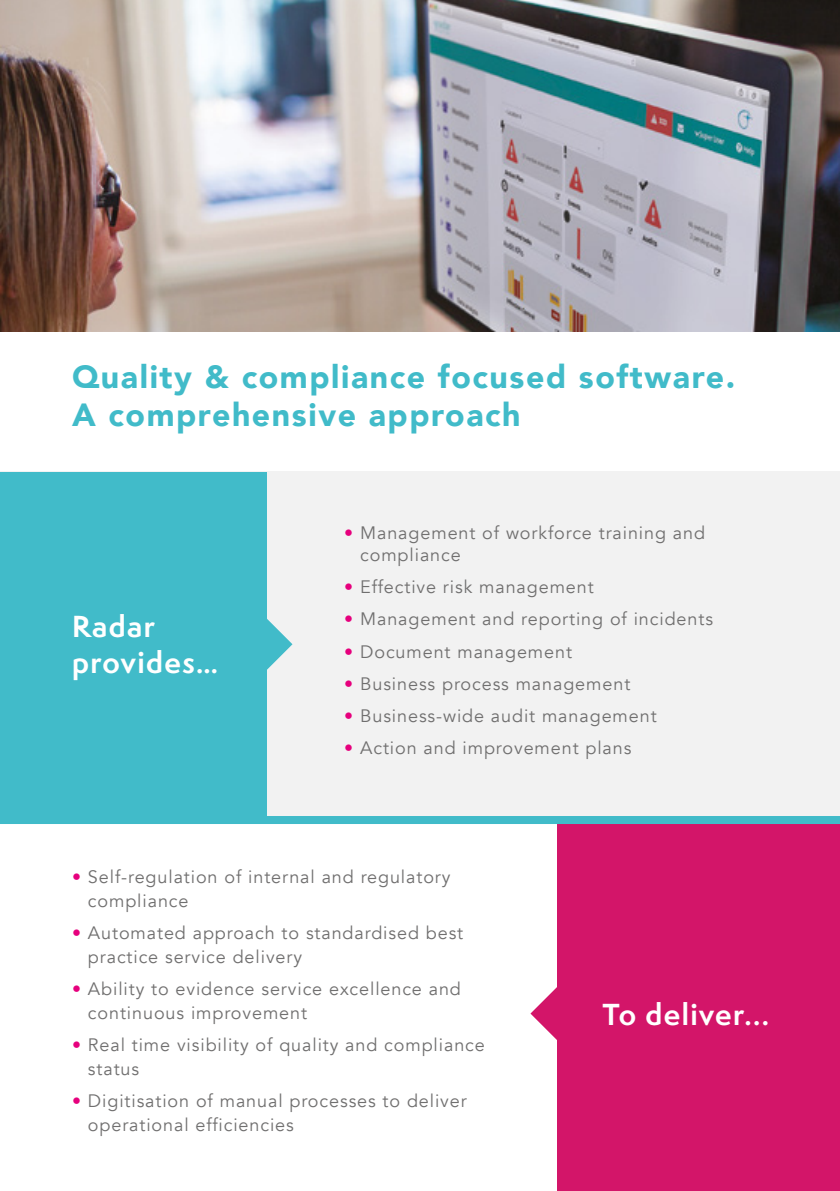
<style>
.page{position:relative;width:840px;height:1191px;background:#fff}
.page>*{position:absolute;margin:0;border:0;box-sizing:border-box;transform-origin:0 0}
.t1{font:900 32px/38.8px "Avenir";letter-spacing:.05em;color:#41bbc9}
.t2{font:700 28px/36px "Semplicita Pro";letter-spacing:.05em;color:#fff}
.t3{font:18px/24px "Avenir";letter-spacing:.05em;color:#706f6f}
.s1{color:#e6007d}
</style>
<div class="page">
<div style="left:0;top:471px;width:839px;height:346px;background:#f2f2f2"></div>
<div style="left:0;top:472px;width:266px;height:344px;background:#41bbc9"></div>
<div style="left:557px;top:819px;width:282px;height:372px;background:#d31569"></div>
<div style="left:0;top:816px;width:839px;height:8px;background:#41bbc9"></div>
<svg style="left:266px;top:611px;width:26px;height:66px"></svg>
<svg style="left:530px;top:987px;width:27px;height:53px"></svg>
<img style="left:0;top:0;width:839px;height:332px">
<h1 class="t1" style="left:72px;top:356px;width:664px">Quality &amp; compliance focused software.<br>A comprehensive approach</h1>
<h2 class="t2" style="left:72px;top:608px;width:147px">Radar provides…</h2>
<p class="t3" style="left:360px;top:522px;width:346px;line-height:22px;text-indent:-16px"><span class="s1">•</span> Management of workforce training and compliance</p>
<p class="t3" style="left:344px;top:575px;width:251px"><span class="s1">•</span> Effective risk management</p>
<p class="t3" style="left:344px;top:607px;width:370px"><span class="s1">•</span> Management and reporting of incidents</p>
<p class="t3" style="left:344px;top:639px;width:229px"><span class="s1">•</span> Document management</p>
<p class="t3" style="left:344px;top:671px;width:287px"><span class="s1">•</span> Business process management</p>
<p class="t3" style="left:344px;top:703px;width:313px"><span class="s1">•</span> Business-wide audit management</p>
<p class="t3" style="left:344px;top:735px;width:288px"><span class="s1">•</span> Action and improvement plans</p>
<p class="t3" style="left:88px;top:865px;width:364px;text-indent:-16px"><span class="s1">•</span> Self-regulation of internal and regulatory compliance</p>
<p class="t3" style="left:88px;top:921px;width:376px;text-indent:-16px"><span class="s1">•</span> Automated approach to standardised best practice service delivery</p>
<p class="t3" style="left:88px;top:977px;width:374px;text-indent:-16px"><span class="s1">•</span> Ability to evidence service excellence and continuous improvement</p>
<p class="t3" style="left:88px;top:1033px;width:398px;text-indent:-16px"><span class="s1">•</span> Real time visibility of quality and compliance status</p>
<p class="t3" style="left:88px;top:1089px;width:380px;text-indent:-16px"><span class="s1">•</span> Digitisation of manual processes to deliver operational efficiencies</p>
<h2 class="t2" style="left:602px;top:996px;width:168px">To deliver...</h2>
</div>
